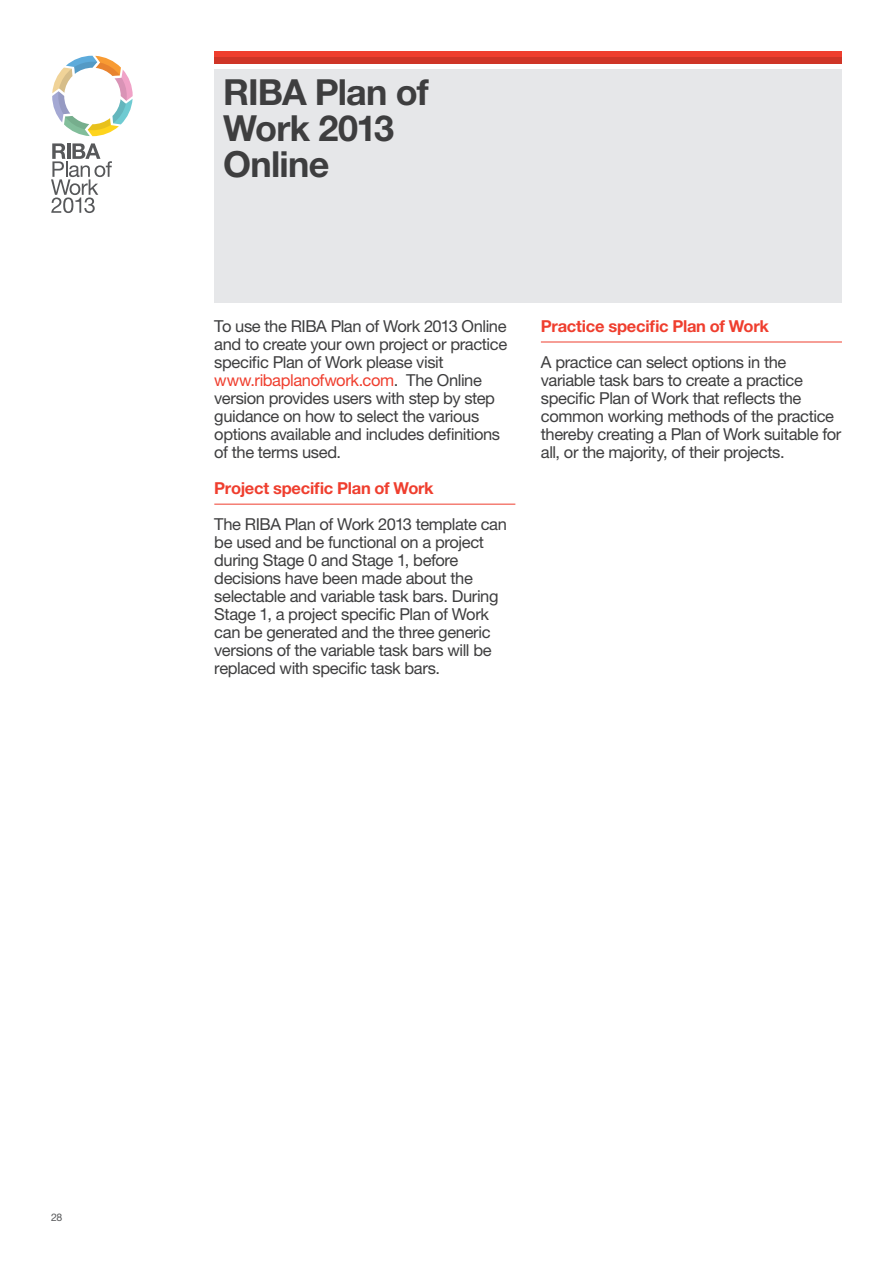
<style>
.page{position:relative;width:893px;height:1263px;background:#fff}
.page>*{position:absolute;margin:0;border:0;box-sizing:border-box;transform-origin:0 0}
.t1{font:700 36px/36px "Helvetica Neue";letter-spacing:-.025em;color:#3e3e3f}
.t2{font:16.5px/18px "Helvetica Neue";letter-spacing:-.025em;color:#3e3e3f}
.t3{font:700 16.5px "Helvetica Neue";letter-spacing:-.015em;color:#ef3e2e}
.t4{font:10.5px "Helvetica Neue";color:#57585a}
.s1{color:#ef3e2e}
</style>
<div class="page">
<hr style="left:892px;top:0;width:1px;height:1263px;background:#fef6f2">
<svg style="left:52px;top:56px;width:81px;height:80px"></svg>
<svg style="left:51px;top:143px;width:61px;height:70px"></svg>
<hr style="left:214px;top:504px;width:301px;height:1px;background:#ef3e2e">
<hr style="left:541px;top:342px;width:301px;height:1px;background:#ef3e2e">
<div style="left:214px;top:69px;width:628px;height:234px;background:#e6e7e9"></div>
<div style="left:214px;top:51px;width:628px;height:13px;background:#ef3e2e"></div>
<div style="left:214px;top:57px;width:628px;height:7px;background:#cf3527"></div>
<p class="t1" style="left:223px;top:73px;width:207px">RIBA Plan of<br>Work 2013<br>Online</p>
<p class="t2" style="left:214px;top:317px;width:294px">To use the RIBA Plan of Work 2013 Online and to create your own project or practice specific Plan of Work please visit <span class="s1">www.ribaplanofwork.com</span>. The Online version provides users with step by step guidance on how to select the various options available and includes definitions of the terms used.</p>
<p class="t3" style="left:214px;top:478px;width:221px">Project specific Plan of Work</p>
<p class="t2" style="left:214px;top:515px;width:294px">The RIBA Plan of Work 2013 template can be used and be functional on a project during Stage 0 and Stage 1, before decisions have been made about the selectable and variable task bars. During Stage 1, a project specific Plan of Work can be generated and the three generic versions of the variable task bars will be replaced with specific task bars.</p>
<p class="t3" style="left:541px;top:316px;width:230px">Practice specific Plan of Work</p>
<p class="t2" style="left:541px;top:353px;width:302px">A practice can select options in the variable task bars to create a practice specific Plan of Work that reflects the common working methods of the practice thereby creating a Plan of Work suitable for all, or the majority, of their projects.</p>
<p class="t4" style="left:51px;top:1211px;width:13px">28</p>
</div>
